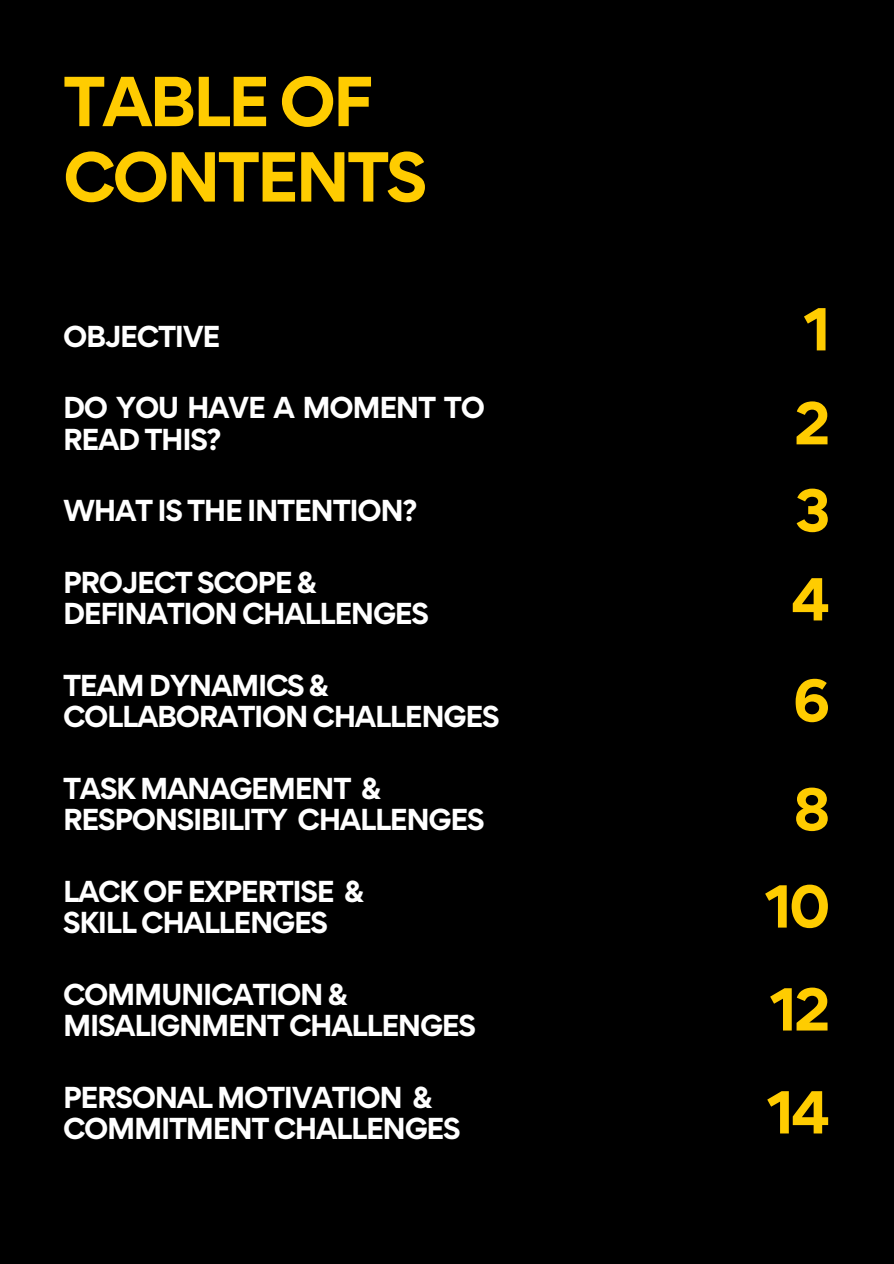
<style>
.page{position:relative;width:894px;height:1264px;background:#fff}
.page>*{position:absolute;margin:0;border:0;box-sizing:border-box;transform-origin:0 0}
.t1{font:700 63px/75.3px "Gordita";letter-spacing:-.05em;color:#fc0}
.t2{font:700 54px "Gordita";color:#fc0}
.t3{font:700 27px/31.5px "Gordita";letter-spacing:-.05em;color:#fff}
</style>
<div class="page">
<div style="left:0;top:0;width:893px;height:1263px;background:#000"></div>
<h1 class="t1" style="left:63px;top:63px;width:366px">TABLE OF<br>CONTENTS</h1>
<p class="t3" style="left:63px;top:320px;width:159px">OBJECTIVE</p>
<p class="t3" style="left:63px;top:392px;width:423px">DO YOU HAVE A MOMENT TO<br>READ THIS?</p>
<p class="t3" style="left:63px;top:495px;width:356px">WHAT IS THE INTENTION?</p>
<p class="t3" style="left:63px;top:566px;width:255px">PROJECT SCOPE &amp;</p>
<p class="t3" style="left:63px;top:598px;width:367px">DEFINATION CHALLENGES</p>
<p class="t3" style="left:63px;top:669px;width:438px">TEAM DYNAMICS &amp;<br>COLLABORATION CHALLENGES</p>
<p class="t3" style="left:63px;top:772px;width:319px">TASK MANAGEMENT &amp;</p>
<p class="t3" style="left:63px;top:803px;width:423px">RESPONSIBILITY CHALLENGES</p>
<p class="t3" style="left:63px;top:875px;width:303px">LACK OF EXPERTISE &amp;</p>
<p class="t3" style="left:63px;top:906px;width:266px">SKILL CHALLENGES</p>
<p class="t3" style="left:63px;top:978px;width:286px">COMMUNICATION &amp;</p>
<p class="t3" style="left:63px;top:1009px;width:414px">MISALIGNMENT CHALLENGES</p>
<p class="t3" style="left:63px;top:1081px;width:371px">PERSONAL MOTIVATION &amp;</p>
<p class="t3" style="left:63px;top:1112px;width:399px">COMMITMENT CHALLENGES</p>
<p class="t2" style="left:803px;top:293px;width:28px">1</p>
<p class="t2" style="left:793px;top:387px;width:38px">2</p>
<p class="t2" style="left:794px;top:474px;width:37px">3</p>
<p class="t2" style="left:790px;top:563px;width:41px">4</p>
<p class="t2" style="left:792px;top:664px;width:39px">6</p>
<p class="t2" style="left:793px;top:773px;width:39px">8</p>
<p class="t2" style="left:764px;top:870px;width:67px">10</p>
<p class="t2" style="left:769px;top:973px;width:62px">12</p>
<p class="t2" style="left:766px;top:1075px;width:65px">14</p>
</div>
